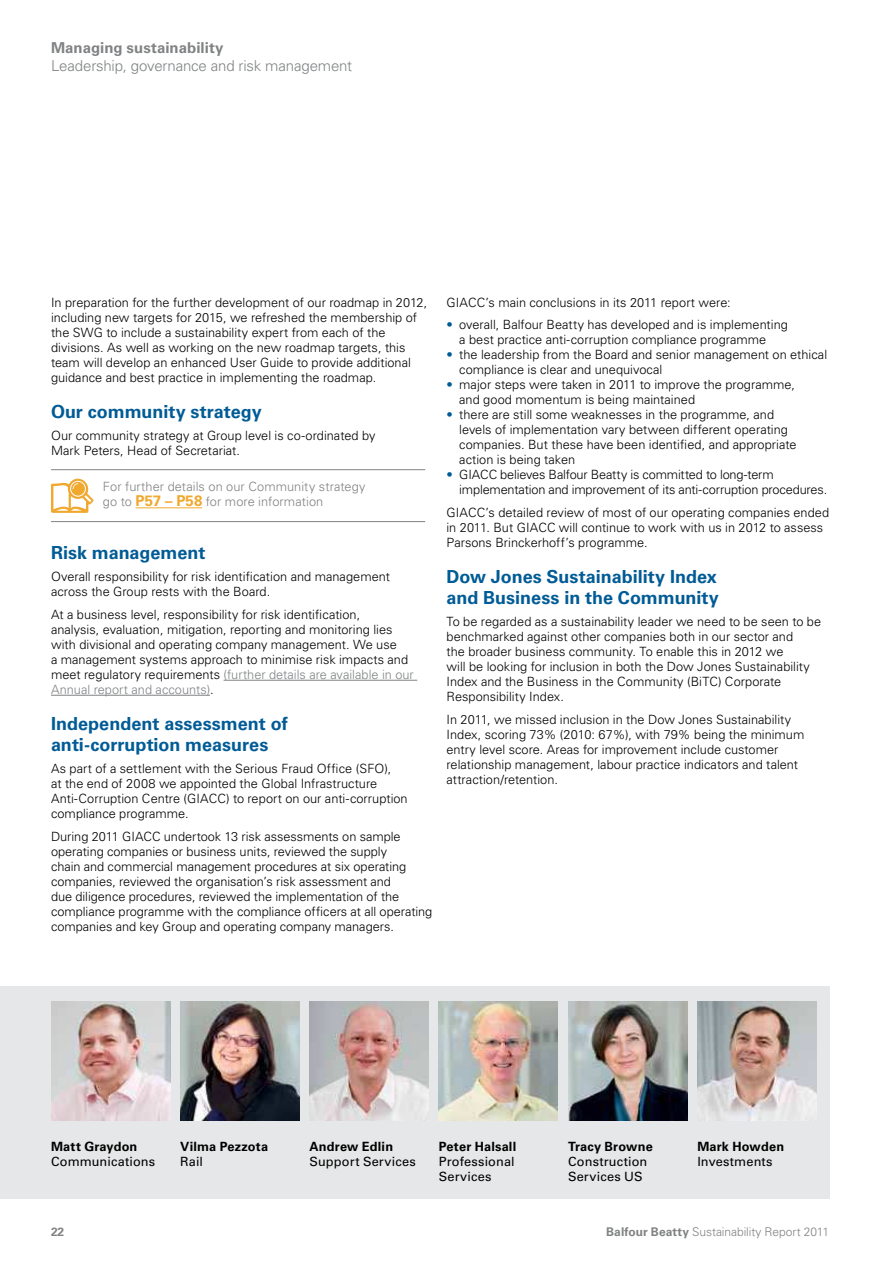
<style>
.page{position:relative;width:893px;height:1263px;background:#fff}
.page>*{position:absolute;margin:0;border:0;box-sizing:border-box;transform-origin:0 0}
.t1{font:700 18px/21px "Univers LT Std";color:#005b96}
.t2{font:300 15px "Univers LT Std";letter-spacing:-.01em;color:#808284}
.t3{font:700 15px "Univers LT Std";letter-spacing:.005em;color:#808284}
.t4{font:300 12.75px/15px "Univers LT Std";color:#000}
.t5{font:12.75px/15px "Univers LT Std";letter-spacing:.01em;color:#000}
.t6{font:300 12.75px/15px "Univers LT Std";letter-spacing:.005em;color:#808284}
.t7{font:700 12.75px "Univers LT Std";letter-spacing:.015em;color:#000}
.t8{font:300 12px "Univers LT Std";letter-spacing:-.005em;color:#808284}
.t9{font:700 12px "Univers LT Std";color:#808284}
.s1{font-weight:700;font-size:15px;color:#f0a82f}
.s2{color:#808284}
.s3{color:#005b96}
.s4{font-weight:700}
</style>
<div class="page">
<div style="left:0;top:986px;width:829px;height:213px;background:#e6e7e8"></div>
<img style="left:568px;top:1001px;width:119px;height:119px">
<img style="left:439px;top:1001px;width:119px;height:119px">
<img style="left:180px;top:1001px;width:119px;height:119px">
<img style="left:310px;top:1001px;width:119px;height:119px">
<img style="left:697px;top:1001px;width:119px;height:119px">
<img style="left:51px;top:1001px;width:119px;height:119px">
<hr style="left:224px;top:680px;width:193px;height:1px;background:#808284">
<hr style="left:51px;top:695px;width:159px;height:1px;background:#808284">
<hr style="left:51px;top:469px;width:374px;height:1px;background:#808284">
<hr style="left:51px;top:521px;width:374px;height:1px;background:#808284">
<hr style="left:136px;top:507px;width:66px;height:1px;background:#f0a82f">
<svg style="left:51px;top:479px;width:43px;height:34px"></svg>
<p class="t3" style="left:51px;top:42px;width:174px">Managing sustainability</p>
<p class="t2" style="left:51px;top:60px;width:303px">Leadership, governance and risk management</p>
<p class="t4" style="left:51px;top:296px;width:378px">In preparation for the further development of our roadmap in 2012, including new targets for 2015, we refreshed the membership of the SWG to include a sustainability expert from each of the divisions. As well as working on the new roadmap targets, this team will develop an enhanced User Guide to provide additional guidance and best practice in implementing the roadmap.</p>
<h1 class="t1" style="left:51px;top:402px;width:212px">Our community strategy</h1>
<p class="t4" style="left:51px;top:429px;width:326px">Our community strategy at Group level is co-ordinated by<br>Mark Peters, Head of Secretariat.</p>
<p class="t6" style="left:103px;top:480px;width:264px">For further details on our Community strategy go to <span class="s1">P57 – P58</span> for more information</p>
<h1 class="t1" style="left:51px;top:543px;width:156px">Risk management</h1>
<p class="t4" style="left:51px;top:570px;width:340px">Overall responsibility for risk identification and management across the Group rests with the Board.</p>
<p class="t4" style="left:51px;top:608px;width:364px">At a business level, responsibility for risk identification,<br>analysis, evaluation, mitigation, reporting and monitoring lies with divisional and operating company management. We use<br>a management systems approach to minimise risk impacts and meet regulatory requirements <span class="s2">(further details are available in our Annual report and accounts)</span>.</p>
<h1 class="t1" style="left:51px;top:714px;width:238px">Independent assessment of anti-corruption measures</h1>
<p class="t4" style="left:51px;top:762px;width:358px">As part of a settlement with the Serious Fraud Office (SFO),<br>at the end of 2008 we appointed the Global Infrastructure Anti-Corruption Centre (GIACC) to report on our anti-corruption compliance programme.</p>
<p class="t4" style="left:51px;top:830px;width:383px">During 2011 GIACC undertook 13 risk assessments on sample operating companies or business units, reviewed the supply<br>chain and commercial management procedures at six operating companies, reviewed the organisation’s risk assessment and<br>due diligence procedures, reviewed the implementation of the compliance programme with the compliance officers at all operating companies and key Group and operating company managers.</p>
<p class="t4" style="left:446px;top:296px;width:286px">GIACC’s main conclusions in its 2011 report were:</p>
<p class="t4" style="left:459px;top:318px;width:330px;text-indent:-13px"><span class="s3">•</span> overall, Balfour Beatty has developed and is implementing a best practice anti-corruption compliance programme</p>
<p class="t4" style="left:459px;top:348px;width:369px;text-indent:-13px"><span class="s3">•</span> the leadership from the Board and senior management on ethical compliance is clear and unequivocal</p>
<p class="t4" style="left:459px;top:378px;width:337px;text-indent:-13px"><span class="s3">•</span> major steps were taken in 2011 to improve the programme, and good momentum is being maintained</p>
<p class="t4" style="left:459px;top:408px;width:339px;text-indent:-13px"><span class="s3">•</span> there are still some weaknesses in the programme, and levels of implementation vary between different operating companies. But these have been identified, and appropriate action is being taken</p>
<p class="t4" style="left:459px;top:468px;width:369px;text-indent:-13px"><span class="s3">•</span> GIACC believes Balfour Beatty is committed to long-term implementation and improvement of its anti-corruption procedures.</p>
<p class="t4" style="left:446px;top:506px;width:384px">GIACC’s detailed review of most of our operating companies ended in 2011. But GIACC will continue to work with us in 2012 to assess<br>Parsons Brinckerhoff’s programme.</p>
<h1 class="t1" style="left:446px;top:567px;width:274px">Dow Jones Sustainability Index and Business in the Community</h1>
<p class="t4" style="left:446px;top:615px;width:376px">To be regarded as a sustainability leader we need to be seen to be benchmarked against other companies both in our sector and<br>the broader business community. To enable this in 2012 we<br>will be looking for inclusion in both the Dow Jones Sustainability Index and the Business in the Community (BiTC) Corporate Responsibility Index.</p>
<p class="t4" style="left:446px;top:713px;width:359px">In 2011, we missed inclusion in the Dow Jones Sustainability Index, scoring 73% (2010: 67%), with 79% being the minimum entry level score. Areas for improvement include customer relationship management, labour practice indicators and talent attraction/retention.</p>
<p class="t7" style="left:51px;top:1141px;width:88px">Matt Graydon</p>
<p class="t5" style="left:51px;top:1155px;width:106px">Communications</p>
<p class="t7" style="left:180px;top:1141px;width:89px">Vilma Pezzota</p>
<p class="t5" style="left:180px;top:1155px;width:24px">Rail</p>
<p class="t7" style="left:310px;top:1141px;width:85px">Andrew Edlin</p>
<p class="t5" style="left:310px;top:1155px;width:108px">Support Services</p>
<p class="t7" style="left:439px;top:1141px;width:79px">Peter Halsall</p>
<p class="t5" style="left:439px;top:1155px;width:77px">Professional<br>Services</p>
<p class="t7" style="left:568px;top:1141px;width:86px">Tracy Browne</p>
<p class="t5" style="left:568px;top:1155px;width:81px">Construction<br>Services US</p>
<p class="t7" style="left:697px;top:1141px;width:88px">Mark Howden</p>
<p class="t5" style="left:697px;top:1155px;width:77px">Investments</p>
<p class="t9" style="left:51px;top:1226px;width:15px">22</p>
<p class="t8" style="left:606px;top:1226px;width:224px"><span class="s4">Balfour Beatty</span> Sustainability Report 2011</p>
</div>
